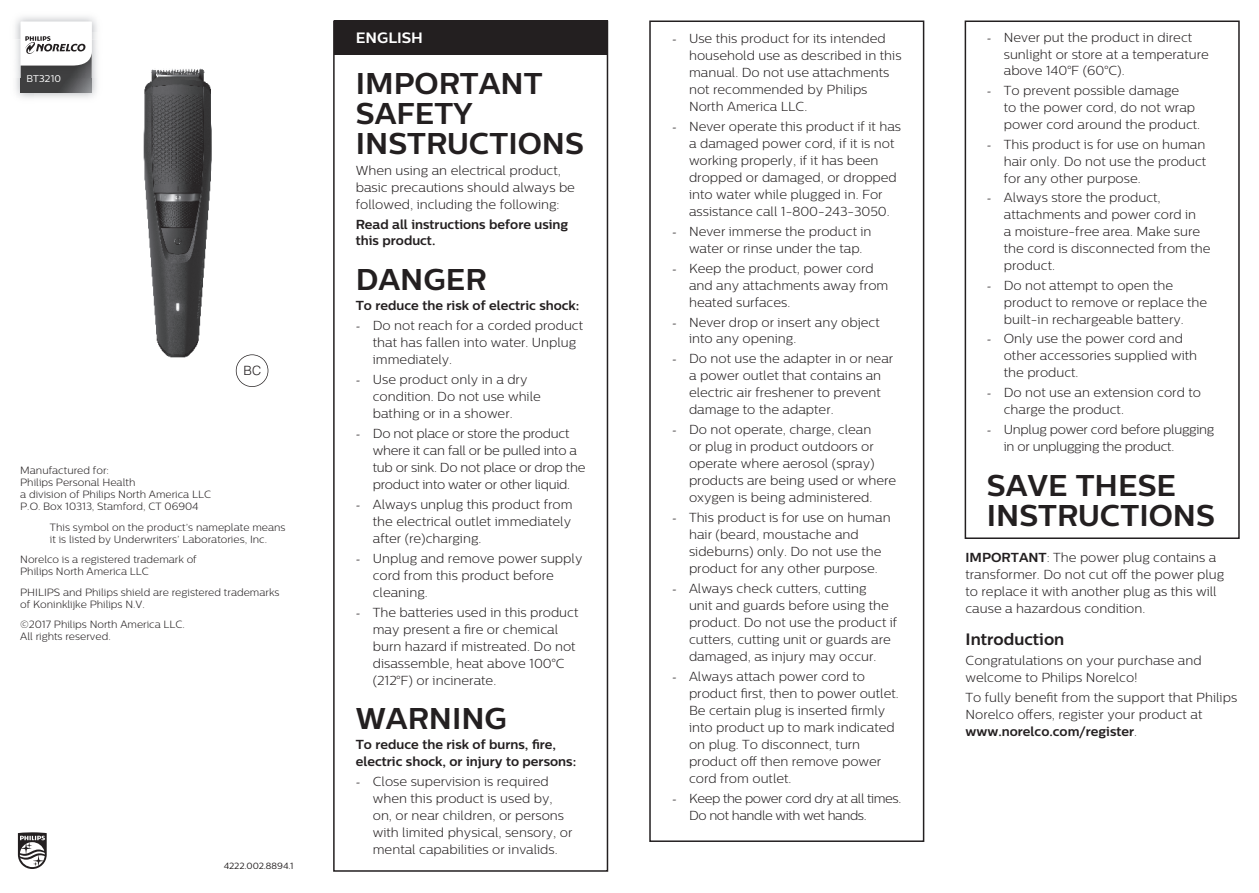
<style>
.page{position:relative;width:1259px;height:893px;background:#fff}
.page>*{position:absolute;margin:0;border:0;box-sizing:border-box;transform-origin:0 0}
.t1{font:700 30px/30px "Centrale Sans";color:#231f20}
.t2{font:700 16.5px "Centrale Sans";color:#231f20}
.t3{font:700 15px "Centrale Sans";color:#fff}
.t4{font:300 13.05px/17px "Centrale Sans";color:#231f20}
.t5{font:300 13.05px/17px "Centrale Sans";letter-spacing:-.02em;color:#231f20}
.t6{font:700 13.05px/17px "Centrale Sans";color:#231f20}
.t7{font:300 13.05px/17px "Centrale Sans";letter-spacing:-.03em;color:#231f20}
.t8{font:300 12.75px "Helvetica";color:#231f20}
.t9{font:300 10.5px/12px "Centrale Sans";color:#231f20}
.t10{font:9.75px "Centrale Sans";letter-spacing:.02em;color:#fff}
.t11{font:9px "Centrale Sans";color:#231f20}
.s1{font-family:"Minion Pro";font-weight:400}
.s2{font-weight:700}
</style>
<div class="page">
<div style="left:649px;top:21px;width:275px;height:821px;border:2px solid #231f20"></div>
<div style="left:964px;top:21px;width:275px;height:518px;border:2px solid #231f20"></div>
<div style="left:333px;top:21px;width:275px;height:851px;border:2px solid #231f20"></div>
<div style="left:334px;top:20px;width:274px;height:34px;background:#231f20"></div>
<img style="left:143px;top:68px;width:126px;height:306px">
<svg style="left:236px;top:354px;width:32px;height:33px"></svg>
<img style="left:16px;top:78px;width:18px;height:20px">
<img style="left:15px;top:16px;width:82px;height:23px">
<img style="left:92px;top:32px;width:5px;height:7px">
<img style="left:16px;top:39px;width:5px;height:39px">
<svg style="left:21px;top:22px;width:71px;height:71px"></svg>
<svg style="left:18px;top:832px;width:29px;height:37px"></svg>
<p class="t10" style="left:26px;top:73px;width:36px">BT3210</p>
<p class="t8" style="left:243px;top:360px;width:19px">BC</p>
<p class="t9" style="left:20px;top:465px;width:192px">Manufactured for:<br>Philips Personal Health<br>a division of Philips North America LLC<br>P.O. Box 10313, Stamford, CT 06904</p>
<p class="t9" style="left:50px;top:521px;width:237px">This symbol on the product’s nameplate means it is listed by Underwriters’ Laboratories, Inc.</p>
<p class="t9" style="left:20px;top:554px;width:178px">Norelco is a registered trademark of<br>Philips North America LLC</p>
<p class="t9" style="left:20px;top:586px;width:261px">PHILIPS and Philips shield are registered trademarks of Koninklijke Philips N.V.</p>
<p class="t9" style="left:20px;top:619px;width:166px">©2017 Philips North America LLC.<br>All rights reserved.</p>
<p class="t11" style="left:224px;top:860px;width:71px">4222.002.8894.1</p>
<p class="t3" style="left:356px;top:29px;width:69px">ENGLISH</p>
<h1 class="t1" style="left:356px;top:68px;width:230px">IMPORTANT<br>SAFETY<br>INSTRUCTIONS</h1>
<p class="t4" style="left:356px;top:161px;width:221px">When using an electrical product, basic precautions should always be followed, including the following:</p>
<p class="t6" style="left:356px;top:215px;width:214px">Read all instructions before using this product.</p>
<h1 class="t1" style="left:356px;top:264px;width:132px">DANGER</h1>
<p class="t6" style="left:356px;top:297px;width:225px">To reduce the risk of electric shock:</p>
<p class="t4" style="left:373px;top:317px;width:212px;text-indent:-17px"><span class="s1">-</span> Do not reach for a corded product that has fallen into water. Unplug immediately.</p>
<p class="t4" style="left:373px;top:371px;width:170px;text-indent:-17px"><span class="s1">-</span> Use product only in a dry condition. Do not use while bathing or in a shower.</p>
<p class="t5" style="left:373px;top:425px;width:214px;text-indent:-17px"><span class="s1">-</span> Do not place or store the product where it can fall or be pulled into a tub or sink. Do not place or drop the product into water or other liquid.</p>
<p class="t4" style="left:373px;top:496px;width:201px;text-align:justify;text-indent:-17px"><span class="s1">-</span> Always unplug this product from the electrical outlet immediately after (re)charging.</p>
<p class="t4" style="left:373px;top:550px;width:211px;text-indent:-17px"><span class="s1">-</span> Unplug and remove power supply cord from this product before cleaning.</p>
<p class="t4" style="left:373px;top:604px;width:207px;text-indent:-17px"><span class="s1">-</span> The batteries used in this product may present a fire or chemical burn hazard if mistreated. Do not disassemble, heat above 100°C (212°F) or incinerate.</p>
<h1 class="t1" style="left:356px;top:703px;width:153px">WARNING</h1>
<p class="t6" style="left:356px;top:736px;width:222px">To reduce the risk of burns, fire, electric shock, or injury to persons:</p>
<p class="t4" style="left:373px;top:773px;width:201px;text-indent:-17px"><span class="s1">-</span> Close supervision is required when this product is used by, on, or near children, or persons with limited physical, sensory, or mental capabilities or invalids.</p>
<p class="t4" style="left:689px;top:30px;width:214px;text-indent:-17px"><span class="s1">-</span> Use this product for its intended household use as described in this manual. Do not use attachments not recommended by Philips<br>North America LLC.</p>
<p class="t4" style="left:689px;top:118px;width:214px;text-indent:-17px"><span class="s1">-</span> Never operate this product if it has a damaged power cord, if it is not working properly, if it has been dropped or damaged, or dropped into water while plugged in. For assistance call 1-800-243-3050.</p>
<p class="t4" style="left:689px;top:222px;width:184px;text-indent:-17px"><span class="s1">-</span> Never immerse the product in water or rinse under the tap.</p>
<p class="t4" style="left:689px;top:259px;width:201px;text-indent:-17px"><span class="s1">-</span> Keep the product, power cord and any attachments away from heated surfaces.</p>
<p class="t4" style="left:689px;top:313px;width:192px;text-indent:-17px"><span class="s1">-</span> Never drop or insert any object into any opening.</p>
<p class="t4" style="left:689px;top:350px;width:206px;text-indent:-17px"><span class="s1">-</span> Do not use the adapter in or near a power outlet that contains an electric air freshener to prevent damage to the adapter.</p>
<p class="t4" style="left:689px;top:421px;width:209px;text-indent:-17px"><span class="s1">-</span> Do not operate, charge, clean<br>or plug in product outdoors or operate where aerosol (spray) products are being used or where oxygen is being administered.</p>
<p class="t4" style="left:689px;top:509px;width:203px;text-indent:-17px"><span class="s1">-</span> This product is for use on human hair (beard, moustache and sideburns) only. Do not use the product for any other purpose.</p>
<p class="t4" style="left:689px;top:580px;width:210px;text-indent:-17px"><span class="s1">-</span> Always check cutters, cutting<br>unit and guards before using the product. Do not use the product if cutters, cutting unit or guards are damaged, as injury may occur.</p>
<p class="t4" style="left:689px;top:668px;width:211px;text-indent:-17px"><span class="s1">-</span> Always attach power cord to product first, then to power outlet.<br>Be certain plug is inserted firmly into product up to mark indicated on plug. To disconnect, turn product off then remove power cord from outlet.</p>
<p class="t7" style="left:689px;top:789px;width:214px;text-indent:-17px"><span class="s1">-</span> Keep the power cord dry at all times.<br>Do not handle with wet hands.</p>
<p class="t4" style="left:1003px;top:28px;width:207px;text-indent:-17px"><span class="s1">-</span> Never put the product in direct sunlight or store at a temperature above 140°F (60°C).</p>
<p class="t4" style="left:1003px;top:82px;width:198px;text-indent:-17px"><span class="s1">-</span> To prevent possible damage<br>to the power cord, do not wrap power cord around the product.</p>
<p class="t4" style="left:1003px;top:136px;width:204px;text-align:justify;text-indent:-17px"><span class="s1">-</span> This product is for use on human hair only. Do not use the product for any other purpose.</p>
<p class="t4" style="left:1003px;top:189px;width:208px;text-indent:-17px"><span class="s1">-</span> Always store the product, attachments and power cord in<br>a moisture-free area. Make sure the cord is disconnected from the product.</p>
<p class="t4" style="left:1003px;top:276px;width:205px;text-indent:-17px"><span class="s1">-</span> Do not attempt to open the product to remove or replace the built-in rechargeable battery.</p>
<p class="t4" style="left:1003px;top:330px;width:195px;text-indent:-17px"><span class="s1">-</span> Only use the power cord and other accessories supplied with the product.</p>
<p class="t4" style="left:1003px;top:384px;width:199px;text-indent:-17px"><span class="s1">-</span> Do not use an extension cord to charge the product.</p>
<p class="t5" style="left:1003px;top:421px;width:212px;text-indent:-17px"><span class="s1">-</span> Unplug power cord before plugging in or unplugging the product.</p>
<h1 class="t1" style="left:986px;top:469px;width:230px">SAVE THESE<br>INSTRUCTIONS</h1>
<p class="t4" style="left:965px;top:548px;width:260px"><span class="s2">IMPORTANT</span>: The power plug contains a transformer. Do not cut off the power plug to replace it with another plug as this will cause a hazardous condition.</p>
<p class="t2" style="left:965px;top:629px;width:100px">Introduction</p>
<p class="t4" style="left:965px;top:652px;width:238px">Congratulations on your purchase and welcome to Philips Norelco!</p>
<p class="t4" style="left:965px;top:689px;width:273px">To fully benefit from the support that Philips<br>Norelco offers, register your product at <span class="s2">www.norelco.com/register</span>.</p>
</div>
